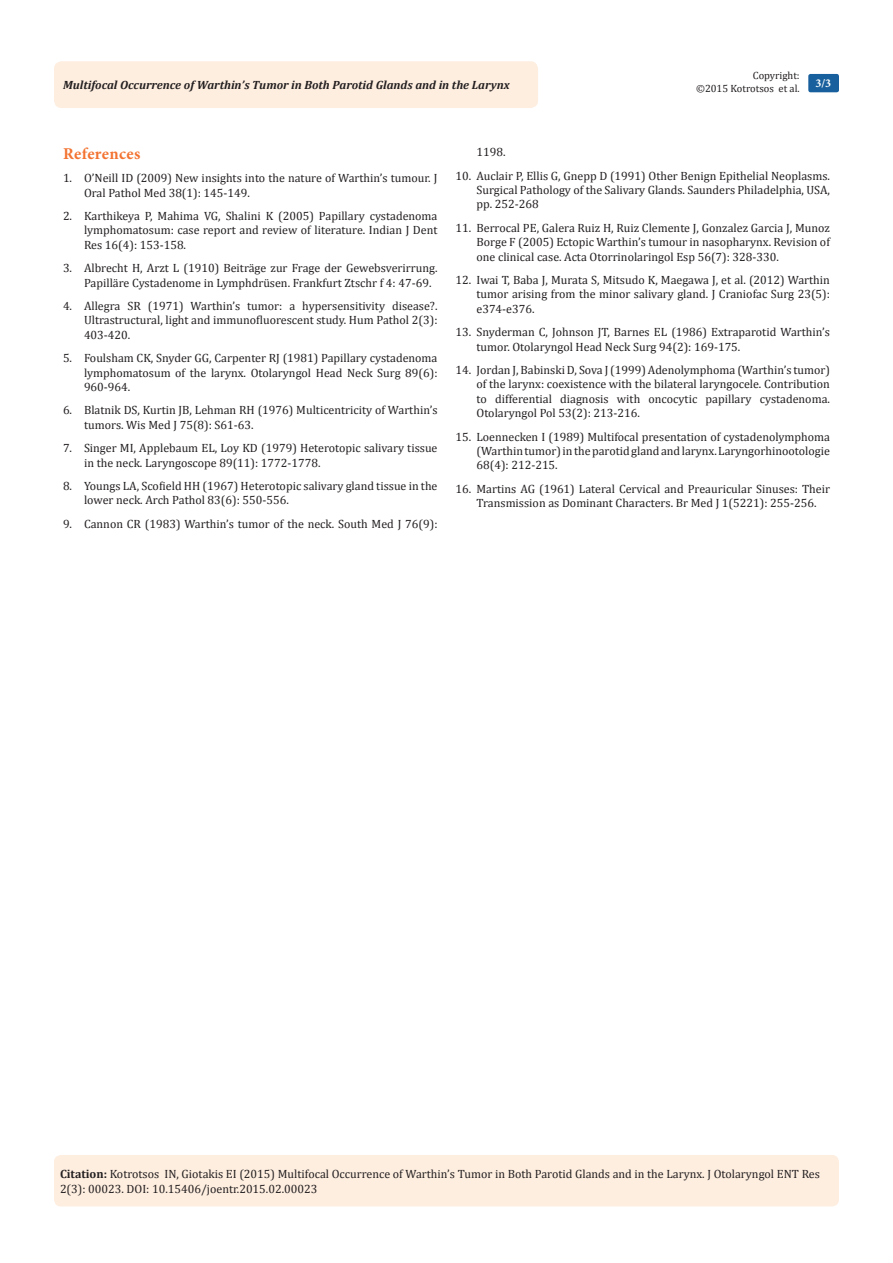
<style>
.page{position:relative;width:893px;height:1263px;background:#fff}
.page>*{position:absolute;margin:0;border:0;box-sizing:border-box;transform-origin:0 0}
.t1{font:700 16.5px "Minion Pro";letter-spacing:.02em;color:#f37331}
.Citation{font:12px/14.4px "Cambria";color:#231f20}
.t2{font:italic 700 12px "Cambria";color:#231f20}
.t3{font:700 12px "Minion Pro";color:#fff}
.t4{font:10.5px "Cambria";color:#231f20}
.s1{font-weight:700}
</style>
<div class="page">
<div style="left:54px;top:61px;width:484px;height:47px;background:#feeee0;border-radius:8px"></div>
<div style="left:808px;top:74px;width:31px;height:18px;background:#18609d;border-radius:2px"></div>
<div style="left:54px;top:1155px;width:785px;height:51px;background:#feeee0;border-radius:7px"></div>
<p class="t4" style="left:753px;top:69px;width:48px">Copyright:</p>
<p class="t4" style="left:696px;top:82px;width:105px">©2015 Kotrotsos et al.</p>
<p class="t2" style="left:63px;top:77px;width:448px">Multifocal Occurrence of Warthin’s Tumor in Both Parotid Glands and in the Larynx</p>
<p class="t3" style="left:815px;top:75px;width:17px">3/3</p>
<p class="t1" style="left:63px;top:142px;width:79px">References</p>
<p class="Citation" style="left:84px;top:171px;width:355px;text-indent:-21px">1. O’Neill ID (2009) New insights into the nature of Warthin’s tumour. J<br>Oral Pathol Med 38(1): 145-149.</p>
<p class="Citation" style="left:84px;top:209px;width:355px;text-align:justify;text-indent:-21px">2. Karthikeya P, Mahima VG, Shalini K (2005) Papillary cystadenoma lymphomatosum: case report and review of literature. Indian J Dent Res 16(4): 153-158.</p>
<p class="Citation" style="left:84px;top:261px;width:355px;text-indent:-21px">3. Albrecht H, Arzt L (1910) Beiträge zur Frage der Gewebsverirrung.<br>Papilläre Cystadenome in Lymphdrüsen. Frankfurt Ztschr f 4: 47-69.</p>
<p class="Citation" style="left:84px;top:299px;width:355px;text-align:justify;text-indent:-21px">4. Allegra SR (1971) Warthin’s tumor: a hypersensitivity disease?.<br>Ultrastructural, light and immunofluorescent study. Hum Pathol 2(3):<br>403-420.</p>
<p class="Citation" style="left:84px;top:351px;width:355px;text-align:justify;text-indent:-21px">5. Foulsham CK, Snyder GG, Carpenter RJ (1981) Papillary cystadenoma lymphomatosum of the larynx. Otolaryngol Head Neck Surg 89(6):<br>960-964.</p>
<p class="Citation" style="left:84px;top:403px;width:355px;text-indent:-21px">6. Blatnik DS, Kurtin JB, Lehman RH (1976) Multicentricity of Warthin’s tumors. Wis Med J 75(8): S61-63.</p>
<p class="Citation" style="left:84px;top:441px;width:355px;text-indent:-21px">7. Singer MI, Applebaum EL, Loy KD (1979) Heterotopic salivary tissue in the neck. Laryngoscope 89(11): 1772-1778.</p>
<p class="Citation" style="left:84px;top:479px;width:355px;text-indent:-21px">8. Youngs LA, Scofield HH (1967) Heterotopic salivary gland tissue in the lower neck. Arch Pathol 83(6): 550-556.</p>
<p class="Citation" style="left:63px;top:516px;width:376px">9. Cannon CR (1983) Warthin’s tumor of the neck. South Med J 76(9):</p>
<p class="Citation" style="left:476px;top:145px;width:31px">1198.</p>
<p class="Citation" style="left:476px;top:168px;width:355px;text-align:justify;text-indent:-21px">10. Auclair P, Ellis G, Gnepp D (1991) Other Benign Epithelial Neoplasms.<br>Surgical Pathology of the Salivary Glands. Saunders Philadelphia, USA, pp. 252-268</p>
<p class="Citation" style="left:476px;top:220px;width:355px;text-align:justify;text-indent:-21px">11. Berrocal PE, Galera Ruiz H, Ruiz Clemente J, Gonzalez Garcia J, Munoz Borge F (2005) Ectopic Warthin’s tumour in nasopharynx. Revision of one clinical case. Acta Otorrinolaringol Esp 56(7): 328-330.</p>
<p class="Citation" style="left:476px;top:273px;width:355px;text-align:justify;text-indent:-21px">12. Iwai T, Baba J, Murata S, Mitsudo K, Maegawa J, et al. (2012) Warthin tumor arising from the minor salivary gland. J Craniofac Surg 23(5): e374-e376.</p>
<p class="Citation" style="left:476px;top:325px;width:355px;text-indent:-21px">13. Snyderman C, Johnson JT, Barnes EL (1986) Extraparotid Warthin’s tumor. Otolaryngol Head Neck Surg 94(2): 169-175.</p>
<p class="Citation" style="left:476px;top:363px;width:355px;text-align:justify;text-indent:-21px">14. Jordan J, Babinski D, Sova J (1999) Adenolymphoma (Warthin’s tumor) of the larynx: coexistence with the bilateral laryngocele. Contribution to differential diagnosis with oncocytic papillary cystadenoma.<br>Otolaryngol Pol 53(2): 213-216.</p>
<p class="Citation" style="left:476px;top:429px;width:355px;text-align:justify;text-indent:-21px">15. Loennecken I (1989) Multifocal presentation of cystadenolymphoma (Warthin tumor) in the parotid gland and larynx. Laryngorhinootologie 68(4): 212-215.</p>
<p class="Citation" style="left:476px;top:481px;width:355px;text-indent:-21px">16. Martins AG (1961) Lateral Cervical and Preauricular Sinuses: Their<br>Transmission as Dominant Characters. Br Med J 1(5221): 255-256.</p>
<p class="Citation" style="left:60px;top:1167px;width:761px"><span class="s1">Citation:</span> Kotrotsos IN, Giotakis EI (2015) Multifocal Occurrence of Warthin’s Tumor in Both Parotid Glands and in the Larynx. J Otolaryngol ENT Res<br>2(3): 00023. DOI: 10.15406/joentr.2015.02.00023</p>
</div>
